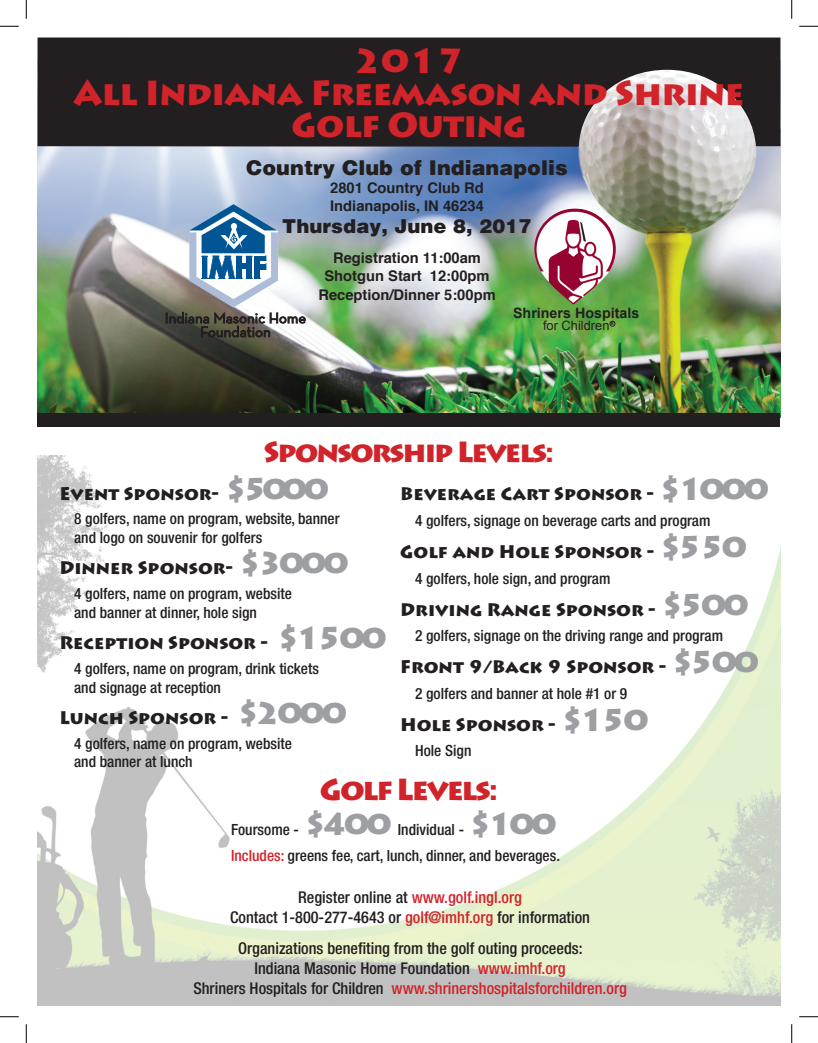
<style>
.page{position:relative;width:818px;height:1043px;background:#fff}
.page>*{position:absolute;margin:0;border:0;box-sizing:border-box;transform-origin:0 0}
.t1{font:900 34.25px/31.9px "Lithos Pro";letter-spacing:-.02em;color:#d1232a;text-align:center}
.t2{font:900 30px "Lithos Pro";letter-spacing:-.07em;color:#d1232a}
.t3{font:900 28.75px "Lithos Pro";letter-spacing:-.07em;color:#d1232a}
.t4{font:900 20.88px "Helvetica";color:#231f20}
.t5{font:900 19.62px "Helvetica";color:#231f20}
.t6{font:900 18px "Lithos Pro";color:#231f20}
.t7{font:500 condensed 16.25px/20px "Helvetica Neue";color:#231f20;text-align:center}
.t8{font:500 condensed 15.38px/18.8px "Helvetica Neue";color:#231f20}
.t9{font:700 14.75px/18.4px "Helvetica";color:#231f20}
.t10{font:700 14.25px "Arial";color:#231f20}
.t11{font:12.88px "Arial";color:#231f20}
.t12{font:700 4.38px "Arial";color:#231f20}
.s1{font-size:30.88px;color:#9d9fa2}
.s2{font-family:"Lithos Pro";font-weight:900;font-stretch:normal;font-size:30.88px;color:#9d9fa2}
.s3{color:#d1232a}
</style>
<div class="page">
<img style="left:38px;top:456px;width:742px;height:549px">
<img style="left:38px;top:147px;width:742px;height:267px">
<div style="left:38px;top:414px;width:742px;height:13px;background:#231f20"></div>
<svg style="left:37px;top:37px;width:743px;height:110px;fill:#231f20"></svg>
<img style="left:534px;top:208px;width:81px;height:97px">
<svg style="left:166px;top:204px;width:140px;height:134px"></svg>
<svg style="left:609px;top:321px;width:6px;height:5px"></svg>
<svg style="left:0;top:25px;width:19px;height:2px"></svg>
<svg style="left:799px;top:25px;width:19px;height:2px"></svg>
<svg style="left:0;top:1016px;width:19px;height:1px"></svg>
<svg style="left:799px;top:1016px;width:19px;height:1px"></svg>
<svg style="left:25px;top:0;width:2px;height:19px"></svg>
<svg style="left:25px;top:1024px;width:2px;height:18px"></svg>
<svg style="left:791px;top:0;width:1px;height:19px"></svg>
<svg style="left:791px;top:1024px;width:1px;height:18px"></svg>
<h1 class="t1" style="left:74px;top:46px;width:672px">2017<br>All Indiana Freemason and Shrine<br>Golf Outing</h1>
<h3 class="t4" style="left:246px;top:154px;width:323px">Country Club of Indianapolis</h3>
<p class="t9" style="left:330px;top:179px;width:155px">2801 Country Club Rd<br>Indianapolis, IN 46234</p>
<p class="t5" style="left:282px;top:215px;width:251px">Thursday, June 8, 2017</p>
<p class="t9" style="left:318px;top:249px;width:179px;text-align:center">Registration 11:00am<br>Shotgun Start 12:00pm<br>Reception/Dinner 5:00pm</p>
<p class="t10" style="left:513px;top:303px;width:128px">Shriners Hospitals</p>
<p class="t11" style="left:543px;top:317px;width:68px">for Children</p>
<p class="t12" style="left:611px;top:321px;width:5px">R</p>
<h3 class="t3" style="left:264px;top:434px;width:292px">Sponsorship Levels:</h3>
<p class="t6" style="left:59px;top:483px;width:271px">Event Sponsor- <span class="s1">$5000</span></p>
<p class="t8" style="left:74px;top:509px;width:267px">8 golfers, name on program, website, banner and logo on souvenir for golfers</p>
<p class="t6" style="left:59px;top:557px;width:291px">Dinner Sponsor- <span class="s1">$3000</span></p>
<p class="t8" style="left:74px;top:584px;width:219px">4 golfers, name on program, website and banner at dinner, hole sign</p>
<p class="t6" style="left:59px;top:632px;width:329px">Reception Sponsor - <span class="s1">$1500</span></p>
<p class="t8" style="left:74px;top:658px;width:246px">4 golfers, name on program, drink tickets and signage at reception</p>
<p class="t6" style="left:59px;top:706px;width:289px">Lunch Sponsor - <span class="s1">$2000</span></p>
<p class="t8" style="left:74px;top:733px;width:219px">4 golfers, name on program, website and banner at lunch</p>
<p class="t6" style="left:400px;top:483px;width:370px">Beverage Cart Sponsor - <span class="s1">$1000</span></p>
<p class="t8" style="left:415px;top:511px;width:297px">4 golfers, signage on beverage carts and program</p>
<p class="t6" style="left:400px;top:540px;width:348px">Golf and Hole Sponsor - <span class="s1">$550</span></p>
<p class="t8" style="left:415px;top:568px;width:197px">4 golfers, hole sign, and program</p>
<p class="t6" style="left:400px;top:598px;width:350px">Driving Range Sponsor - <span class="s1">$500</span></p>
<p class="t8" style="left:415px;top:626px;width:309px">2 golfers, signage on the driving range and program</p>
<p class="t6" style="left:400px;top:655px;width:360px">Front 9/Back 9 Sponsor - <span class="s1">$500</span></p>
<p class="t8" style="left:415px;top:683px;width:214px">2 golfers and banner at hole #1 or 9</p>
<p class="t6" style="left:400px;top:713px;width:250px">Hole Sponsor - <span class="s1">$150</span></p>
<p class="t8" style="left:415px;top:741px;width:58px">Hole Sign</p>
<h2 class="t2" style="left:320px;top:771px;width:179px">Golf Levels:</h2>
<p class="t8" style="left:231px;top:816px;width:330px;line-height:26.2px">Foursome - <span class="s2">$400</span> Individual - <span class="s2">$100<br></span><span class="s3">Includes:</span> greens fee, cart, lunch, dinner, and beverages.</p>
<p class="t7" style="left:230px;top:886px;width:361px">Register online at <span class="s3">www.golf.ingl.org<br></span>Contact 1-800-277-4643 or <span class="s3">golf@imhf.org</span> for information</p>
<p class="t7" style="left:193px;top:938px;width:435px">Organizations benefiting from the golf outing proceeds:<br>Indiana Masonic Home Foundation <span class="s3">www.imhf.org<br></span>Shriners Hospitals for Children <span class="s3">www.shrinershospitalsforchildren.org</span></p>
</div>
